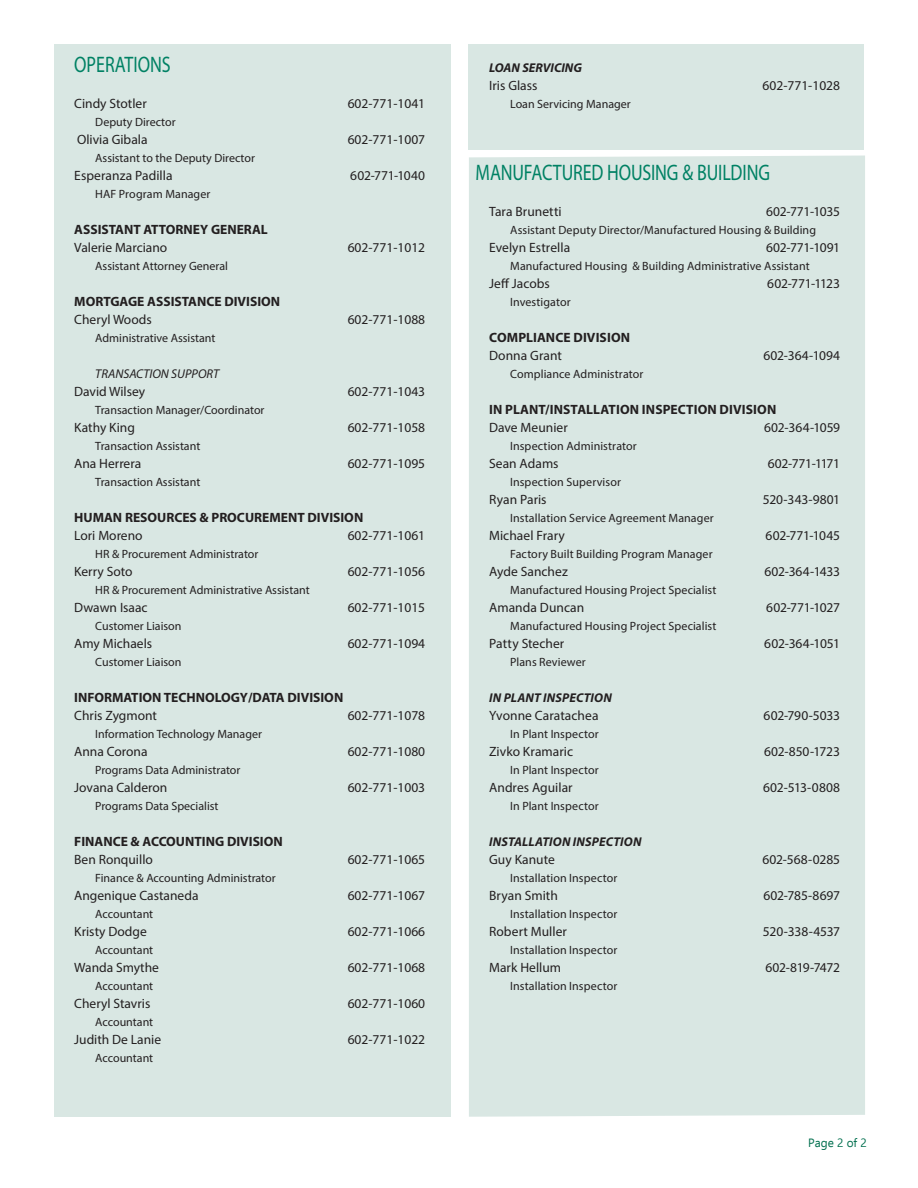
<style>
.page{position:relative;width:918px;height:1188px;background:#fff}
.page>*{position:absolute;margin:0;border:0;box-sizing:border-box;transform-origin:0 0}
.t1{font:22.5px "Myriad Pro";letter-spacing:-.005em;color:#008164;scale:.8 1}
.t2{font:13.5px "Myriad Pro";color:#231f20}
.t3{font:700 13.5px/18px "Myriad Pro";color:#231f20}
.t4{font:13.5px "Myriad Pro";letter-spacing:-.02em;color:#231f20}
.t5{font:13.5px "Myriad Pro";letter-spacing:-.025em;color:#231f20}
.t6{font:13.5px "Myriad Pro";letter-spacing:-.035em;color:#231f20}
.t7{font:italic 700 12.75px "Myriad Pro";letter-spacing:.01em;color:#231f20}
.t8{font:italic 12.75px "Myriad Pro";color:#231f20}
.t9{font:12px "Myriad Pro";color:#231f20}
.t10{font:12px "Ebrima";color:#006f4e}
.s1{font-weight:400}
</style>
<div class="page">
<div style="left:54px;top:45px;width:396px;height:1072px;background:#d9e7e3"></div>
<div style="left:469px;top:45px;width:395px;height:105px;background:#d9e7e3"></div>
<div style="left:469px;top:156px;width:396px;height:961px;background:#d9e7e3"></div>
<p class="t1" style="left:74px;top:51px;width:122px">OPERATIONS</p>
<p class="t2" style="left:74px;top:95px;width:74px">Cindy Stotler</p>
<p class="t2" style="left:348px;top:95px;width:79px">602-771-1041</p>
<p class="t9" style="left:95px;top:115px;width:82px">Deputy Director</p>
<p class="t2" style="left:77px;top:131px;width:72px">Olivia Gibala</p>
<p class="t2" style="left:348px;top:131px;width:79px">602-771-1007</p>
<p class="t9" style="left:95px;top:151px;width:161px">Assistant to the Deputy Director</p>
<p class="t2" style="left:74px;top:167px;width:100px">Esperanza Padilla</p>
<p class="t2" style="left:350px;top:167px;width:76px">602-771-1040</p>
<p class="t9" style="left:95px;top:187px;width:117px">HAF Program Manager</p>
<p class="t3" style="left:74px;top:220px;width:195px">ASSISTANT ATTORNEY GENERAL</p>
<p class="t2" style="left:74px;top:239px;width:95px">Valerie Marciano</p>
<p class="t2" style="left:348px;top:239px;width:79px">602-771-1012</p>
<p class="t9" style="left:95px;top:259px;width:134px">Assistant Attorney General</p>
<p class="t3" style="left:74px;top:292px;width:207px">MORTGAGE ASSISTANCE DIVISION</p>
<p class="t2" style="left:74px;top:311px;width:79px">Cheryl Woods</p>
<p class="t2" style="left:348px;top:311px;width:79px">602-771-1088</p>
<p class="t9" style="left:95px;top:331px;width:122px">Administrative Assistant</p>
<p class="t8" style="left:95px;top:366px;width:125px">TRANSACTION SUPPORT</p>
<p class="t2" style="left:74px;top:383px;width:73px">David Wilsey</p>
<p class="t2" style="left:348px;top:383px;width:79px">602-771-1043</p>
<p class="t9" style="left:95px;top:403px;width:171px">Transaction Manager/Coordinator</p>
<p class="t2" style="left:74px;top:419px;width:62px">Kathy King</p>
<p class="t2" style="left:348px;top:419px;width:79px">602-771-1058</p>
<p class="t9" style="left:95px;top:439px;width:107px">Transaction Assistant</p>
<p class="t2" style="left:74px;top:455px;width:69px">Ana Herrera</p>
<p class="t2" style="left:348px;top:455px;width:79px">602-771-1095</p>
<p class="t9" style="left:95px;top:475px;width:107px">Transaction Assistant</p>
<p class="t3" style="left:74px;top:508px;width:291px">HUMAN RESOURCES &amp; PROCUREMENT DIVISION</p>
<p class="t2" style="left:74px;top:527px;width:70px">Lori Moreno</p>
<p class="t2" style="left:348px;top:527px;width:79px">602-771-1061</p>
<p class="t9" style="left:95px;top:547px;width:165px">HR &amp; Procurement Administrator</p>
<p class="t2" style="left:74px;top:563px;width:60px">Kerry Soto</p>
<p class="t2" style="left:348px;top:563px;width:79px">602-771-1056</p>
<p class="t9" style="left:95px;top:583px;width:216px">HR &amp; Procurement Administrative Assistant</p>
<p class="t2" style="left:74px;top:599px;width:75px">Dwawn Isaac</p>
<p class="t2" style="left:348px;top:599px;width:79px">602-771-1015</p>
<p class="t9" style="left:95px;top:619px;width:88px">Customer Liaison</p>
<p class="t2" style="left:74px;top:635px;width:80px">Amy Michaels</p>
<p class="t2" style="left:348px;top:635px;width:79px">602-771-1094</p>
<p class="t9" style="left:95px;top:655px;width:88px">Customer Liaison</p>
<p class="t3" style="left:74px;top:688px;width:271px">INFORMATION TECHNOLOGY/DATA DIVISION</p>
<p class="t2" style="left:74px;top:707px;width:84px">Chris Zygmont</p>
<p class="t2" style="left:348px;top:707px;width:79px">602-771-1078</p>
<p class="t9" style="left:95px;top:727px;width:168px">Information Technology Manager</p>
<p class="t2" style="left:74px;top:743px;width:75px">Anna Corona</p>
<p class="t2" style="left:348px;top:743px;width:79px">602-771-1080</p>
<p class="t9" style="left:95px;top:763px;width:147px">Programs Data Administrator</p>
<p class="t2" style="left:74px;top:779px;width:95px">Jovana Calderon</p>
<p class="t2" style="left:348px;top:779px;width:79px">602-771-1003</p>
<p class="t9" style="left:95px;top:799px;width:125px">Programs Data Specialist</p>
<p class="t3" style="left:74px;top:832px;width:210px">FINANCE &amp; ACCOUNTING DIVISION</p>
<p class="t2" style="left:74px;top:851px;width:80px">Ben Ronquillo</p>
<p class="t2" style="left:348px;top:851px;width:79px">602-771-1065</p>
<p class="t9" style="left:95px;top:871px;width:182px">Finance &amp; Accounting Administrator</p>
<p class="t2" style="left:74px;top:887px;width:126px">Angenique Castaneda</p>
<p class="t2" style="left:348px;top:887px;width:79px">602-771-1067</p>
<p class="t9" style="left:95px;top:907px;width:59px">Accountant</p>
<p class="t2" style="left:74px;top:923px;width:74px">Kristy Dodge</p>
<p class="t2" style="left:348px;top:923px;width:79px">602-771-1066</p>
<p class="t9" style="left:95px;top:943px;width:59px">Accountant</p>
<p class="t2" style="left:74px;top:959px;width:86px">Wanda Smythe</p>
<p class="t2" style="left:348px;top:959px;width:79px">602-771-1068</p>
<p class="t9" style="left:95px;top:979px;width:59px">Accountant</p>
<p class="t2" style="left:74px;top:995px;width:78px">Cheryl Stavris</p>
<p class="t2" style="left:348px;top:995px;width:79px">602-771-1060</p>
<p class="t9" style="left:95px;top:1015px;width:59px">Accountant</p>
<p class="t2" style="left:74px;top:1031px;width:88px">Judith De Lanie</p>
<p class="t2" style="left:348px;top:1031px;width:79px">602-771-1022</p>
<p class="t9" style="left:95px;top:1051px;width:59px">Accountant</p>
<p class="t7" style="left:489px;top:59px;width:94px">LOAN SERVICING</p>
<p class="t2" style="left:489px;top:77px;width:50px">Iris Glass</p>
<p class="t2" style="left:763px;top:77px;width:79px">602-771-1028</p>
<p class="t9" style="left:510px;top:97px;width:122px">Loan Servicing Manager</p>
<p class="t1" style="left:476px;top:159px;width:370px">MANUFACTURED HOUSING &amp; BUILDING</p>
<p class="t2" style="left:489px;top:203px;width:74px">Tara Brunetti</p>
<p class="t4" style="left:766px;top:203px;width:75px">602-771-1035</p>
<p class="t9" style="left:510px;top:223px;width:307px">Assistant Deputy Director/Manufactured Housing &amp; Building</p>
<p class="t2" style="left:489px;top:239px;width:83px">Evelyn Estrella</p>
<p class="t4" style="left:766px;top:239px;width:76px">602-771-1091</p>
<p class="t9" style="left:510px;top:259px;width:301px">Manufactured Housing &amp; Building Administrative Assistant</p>
<p class="t2" style="left:489px;top:275px;width:62px">Jeff Jacobs</p>
<p class="t4" style="left:767px;top:275px;width:74px">602-771-1123</p>
<p class="t9" style="left:510px;top:295px;width:62px">Investigator</p>
<p class="t3" style="left:489px;top:328px;width:143px">COMPLIANCE DIVISION<br><span class="s1">Donna Grant</span></p>
<p class="t2" style="left:763px;top:347px;width:78px">602-364-1094</p>
<p class="t9" style="left:510px;top:367px;width:135px">Compliance Administrator</p>
<p class="t3" style="left:489px;top:400px;width:289px">IN PLANT/INSTALLATION INSPECTION DIVISION</p>
<p class="t2" style="left:489px;top:419px;width:80px">Dave Meunier</p>
<p class="t2" style="left:764px;top:419px;width:78px">602-364-1059</p>
<p class="t9" style="left:510px;top:439px;width:128px">Inspection Administrator</p>
<p class="t2" style="left:489px;top:455px;width:71px">Sean Adams</p>
<p class="t5" style="left:768px;top:455px;width:74px">602-771-1171</p>
<p class="t9" style="left:510px;top:475px;width:112px">Inspection Supervisor</p>
<p class="t2" style="left:489px;top:491px;width:59px">Ryan Paris</p>
<p class="t2" style="left:763px;top:491px;width:79px">520-343-9801</p>
<p class="t9" style="left:510px;top:511px;width:205px">Installation Service Agreement Manager</p>
<p class="t2" style="left:489px;top:527px;width:77px">Michael Frary</p>
<p class="t2" style="left:766px;top:527px;width:76px">602-771-1045</p>
<p class="t9" style="left:510px;top:547px;width:204px">Factory Built Building Program Manager</p>
<p class="t2" style="left:489px;top:563px;width:80px">Ayde Sanchez</p>
<p class="t2" style="left:764px;top:563px;width:77px">602-364-1433</p>
<p class="t9" style="left:510px;top:583px;width:208px">Manufactured Housing Project Specialist</p>
<p class="t2" style="left:489px;top:599px;width:97px">Amanda Duncan</p>
<p class="t4" style="left:766px;top:599px;width:75px">602-771-1027</p>
<p class="t9" style="left:510px;top:619px;width:208px">Manufactured Housing Project Specialist</p>
<p class="t2" style="left:489px;top:635px;width:77px">Patty Stecher</p>
<p class="t2" style="left:764px;top:635px;width:77px">602-364-1051</p>
<p class="t9" style="left:510px;top:655px;width:77px">Plans Reviewer</p>
<p class="t7" style="left:489px;top:689px;width:124px">IN PLANT INSPECTION</p>
<p class="t2" style="left:489px;top:707px;width:111px">Yvonne Caratachea</p>
<p class="t2" style="left:764px;top:707px;width:78px">602-790-5033</p>
<p class="t9" style="left:510px;top:727px;width:90px">In Plant Inspector</p>
<p class="t2" style="left:489px;top:743px;width:85px">Zivko Kramaric</p>
<p class="t2" style="left:764px;top:743px;width:78px">602-850-1723</p>
<p class="t9" style="left:510px;top:763px;width:90px">In Plant Inspector</p>
<p class="t2" style="left:489px;top:779px;width:85px">Andres Aguilar</p>
<p class="t2" style="left:763px;top:779px;width:78px">602-513-0808</p>
<p class="t9" style="left:510px;top:799px;width:90px">In Plant Inspector</p>
<p class="t7" style="left:489px;top:833px;width:154px">INSTALLATION INSPECTION</p>
<p class="t2" style="left:489px;top:851px;width:67px">Guy Kanute</p>
<p class="t2" style="left:762px;top:851px;width:79px">602-568-0285</p>
<p class="t9" style="left:510px;top:871px;width:109px">Installation Inspector</p>
<p class="t2" style="left:489px;top:887px;width:70px">Bryan Smith</p>
<p class="t2" style="left:764px;top:887px;width:78px">602-785-8697</p>
<p class="t9" style="left:510px;top:907px;width:109px">Installation Inspector</p>
<p class="t2" style="left:489px;top:923px;width:79px">Robert Muller</p>
<p class="t4" style="left:763px;top:923px;width:79px">520-338-4537</p>
<p class="t9" style="left:510px;top:943px;width:109px">Installation Inspector</p>
<p class="t2" style="left:489px;top:959px;width:74px">Mark Hellum</p>
<p class="t6" style="left:765px;top:959px;width:76px">602-819-7472</p>
<p class="t9" style="left:510px;top:979px;width:109px">Installation Inspector</p>
<p class="t10" style="left:808px;top:1134px;width:60px">Page 2 of 2</p>
</div>
